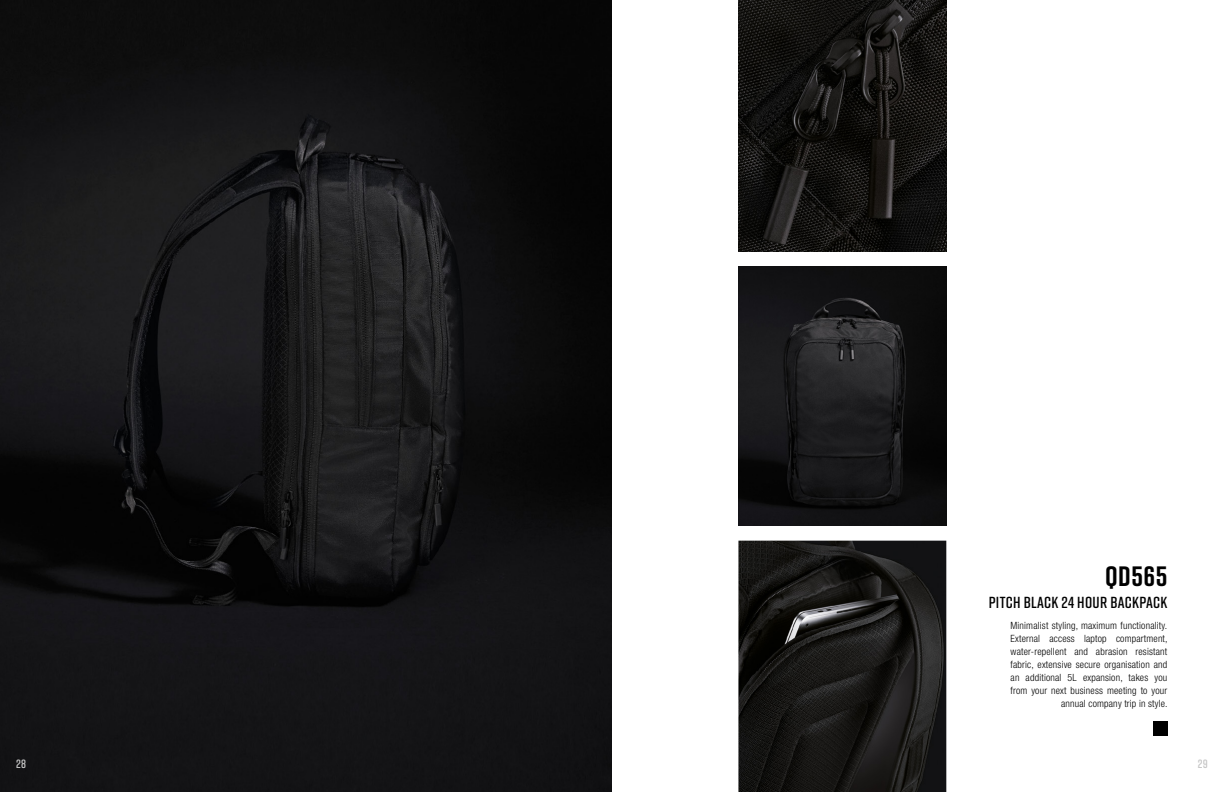
<style>
.page{position:relative;width:1224px;height:792px;background:#fff}
.page>*{position:absolute;margin:0;border:0;box-sizing:border-box;transform-origin:0 0}
.t1{font:700 28px "Rift";letter-spacing:.02em;color:#000}
.t2{font:600 16px "Rift";letter-spacing:.02em;color:#000}
.t3{font:600 12px "Rift";color:#c6c6c6}
.t4{font:300 condensed 10px/13px "Helvetica Neue LT Pro";letter-spacing:.02em;color:#000;text-align:right}
</style>
<div class="page">
<img style="left:0;top:0;width:612px;height:792px">
<img style="left:738px;top:0;width:208px;height:251px">
<img style="left:738px;top:266px;width:208px;height:260px">
<img style="left:738px;top:541px;width:208px;height:251px">
<div style="left:1153px;top:721px;width:14px;height:14px;background:#000"></div>
<h1 class="t1" style="left:1105px;top:556px;width:64px">QD565</h1>
<h2 class="t2" style="left:989px;top:591px;width:180px">PITCH BLACK 24 HOUR BACKPACK</h2>
<p class="t4" style="left:1011px;top:619px;width:159px">Minimalist styling, maximum functionality.<br>External access laptop compartment, water-repellent and abrasion resistant fabric, extensive secure organisation and an additional 5L expansion, takes you from your next business meeting to your annual company trip in style.</p>
<p class="t3" style="left:16px;top:756px;width:11px">28</p>
<p class="t3" style="left:1198px;top:756px;width:12px">29</p>
</div>
